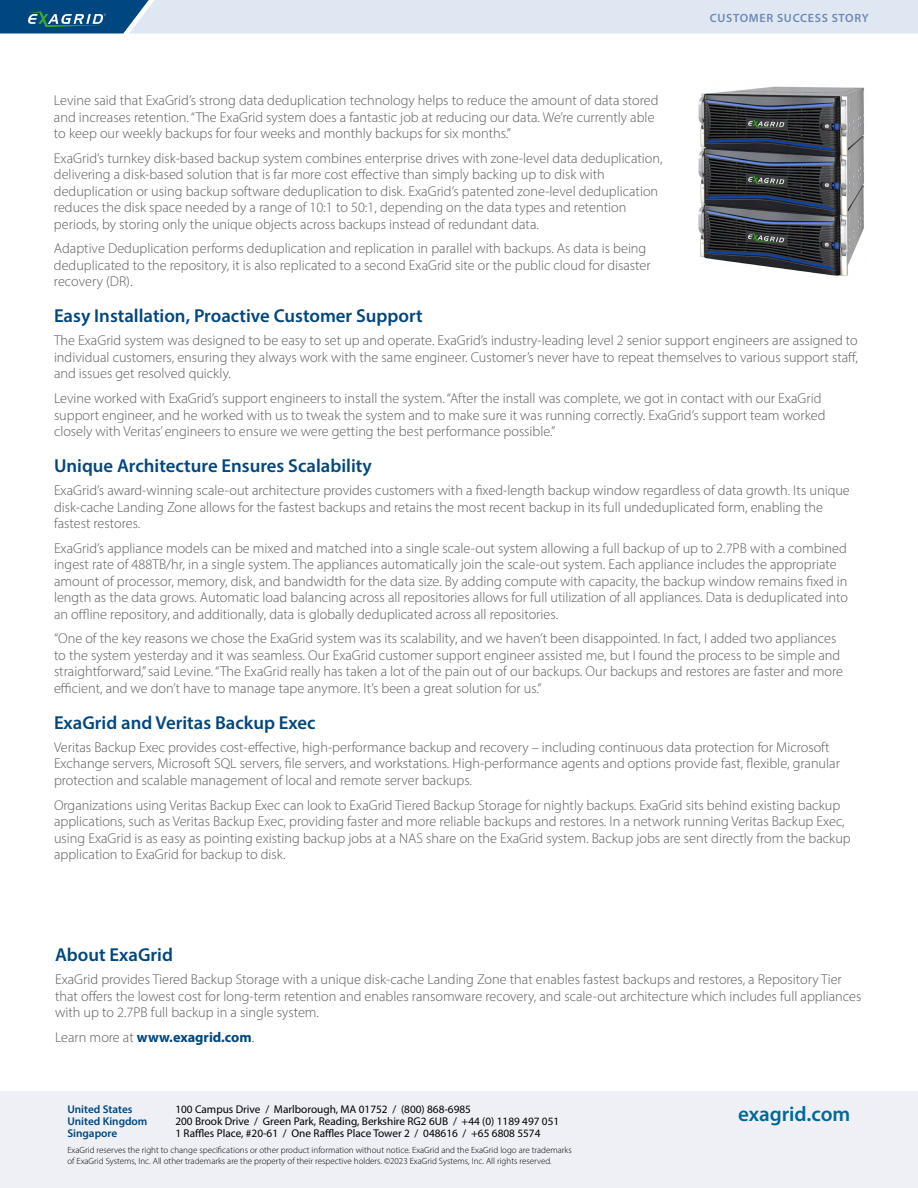
<style>
.page{position:relative;width:918px;height:1188px;background:#fff}
.page>*{position:absolute;margin:0;border:0;box-sizing:border-box;transform-origin:0 0}
.t1{font:600 21px "Myriad Pro";color:#006898}
.t2{font:600 18.75px "Myriad Pro";color:#00467f}
.t3{font:300 14.25px/16.5px "Myriad Pro";color:#58595b}
.t4{font:700 14.25px "Myriad Pro";color:#00467f}
.t5{font:600 12px "Myriad Pro";letter-spacing:.06em;color:#6c89b4}
.t6{font:11.25px "Myriad Pro";color:#000}
.t7{font:600 11.25px "Myriad Pro";color:#00467f}
.t8{font:300 9px/10.5px "Myriad Pro";color:#000}
.s1{font-weight:300;color:#58595b}
.s2{font-weight:300}
</style>
<div class="page">
<div style="left:0;top:1092px;width:918px;height:96px;background:#eef0f5"></div>
<svg style="left:0;top:0;width:918px;height:33px;background:#c0d2e1"></svg>
<img style="left:698px;top:86px;width:166px;height:190px">
<p class="t5" style="left:710px;top:10px;width:161px">CUSTOMER SUCCESS STORY</p>
<p class="t3" style="left:54px;top:92px;width:606px">Levine said that ExaGrid’s strong data deduplication technology helps to reduce the amount of data stored and increases retention. “The ExaGrid system does a fantastic job at reducing our data. We’re currently able to keep our weekly backups for four weeks and monthly backups for six months.”</p>
<p class="t3" style="left:54px;top:150px;width:610px">ExaGrid’s turnkey disk-based backup system combines enterprise drives with zone-level data deduplication, delivering a disk-based solution that is far more cost effective than simply backing up to disk with deduplication or using backup software deduplication to disk. ExaGrid’s patented zone-level deduplication reduces the disk space needed by a range of 10:1 to 50:1, depending on the data types and retention periods, by storing only the unique objects across backups instead of redundant data.</p>
<p class="t3" style="left:54px;top:240px;width:598px">Adaptive Deduplication performs deduplication and replication in parallel with backups. As data is being deduplicated to the repository, it is also replicated to a second ExaGrid site or the public cloud for disaster recovery (DR).</p>
<h2 class="t2" style="left:54px;top:304px;width:370px">Easy Installation, Proactive Customer Support</h2>
<p class="t3" style="left:54px;top:332px;width:806px;text-align:justify">The ExaGrid system was designed to be easy to set up and operate. ExaGrid’s industry-leading level 2 senior support engineers are assigned to individual customers, ensuring they always work with the same engineer. Customer’s never have to repeat themselves to various support staff, and issues get resolved quickly.</p>
<p class="t3" style="left:54px;top:390px;width:773px">Levine worked with ExaGrid’s support engineers to install the system. “After the install was complete, we got in contact with our ExaGrid support engineer, and he worked with us to tweak the system and to make sure it was running correctly. ExaGrid’s support team worked closely with Veritas’ engineers to ensure we were getting the best performance possible.”</p>
<h2 class="t2" style="left:54px;top:454px;width:319px">Unique Architecture Ensures Scalability</h2>
<p class="t3" style="left:54px;top:482px;width:797px">ExaGrid’s award-winning scale-out architecture provides customers with a fixed-length backup window regardless of data growth. Its unique disk-cache Landing Zone allows for the fastest backups and retains the most recent backup in its full undeduplicated form, enabling the fastest restores.</p>
<p class="t3" style="left:54px;top:540px;width:796px">ExaGrid’s appliance models can be mixed and matched into a single scale-out system allowing a full backup of up to 2.7PB with a combined ingest rate of 488TB/hr, in a single system. The appliances automatically join the scale-out system. Each appliance includes the appropriate amount of processor, memory, disk, and bandwidth for the data size. By adding compute with capacity, the backup window remains fixed in length as the data grows. Automatic load balancing across all repositories allows for full utilization of all appliances. Data is deduplicated into an offline repository, and additionally, data is globally deduplicated across all repositories.</p>
<p class="t3" style="left:54px;top:630px;width:791px">“One of the key reasons we chose the ExaGrid system was its scalability, and we haven’t been disappointed. In fact, I added two appliances to the system yesterday and it was seamless. Our ExaGrid customer support engineer assisted me, but I found the process to be simple and straightforward,” said Levine. “The ExaGrid really has taken a lot of the pain out of our backups. Our backups and restores are faster and more efficient, and we don’t have to manage tape anymore. It’s been a great solution for us.”</p>
<h2 class="t2" style="left:54px;top:711px;width:263px">ExaGrid and Veritas Backup Exec</h2>
<p class="t3" style="left:54px;top:739px;width:787px">Veritas Backup Exec provides cost-effective, high-performance backup and recovery – including continuous data protection for Microsoft<br>Exchange servers, Microsoft SQL servers, file servers, and workstations. High-performance agents and options provide fast, flexible, granular protection and scalable management of local and remote server backups.</p>
<p class="t3" style="left:54px;top:796px;width:798px">Organizations using Veritas Backup Exec can look to ExaGrid Tiered Backup Storage for nightly backups. ExaGrid sits behind existing backup applications, such as Veritas Backup Exec, providing faster and more reliable backups and restores. In a network running Veritas Backup Exec, using ExaGrid is as easy as pointing existing backup jobs at a NAS share on the ExaGrid system. Backup jobs are sent directly from the backup application to ExaGrid for backup to disk.</p>
<h2 class="t2" style="left:55px;top:943px;width:119px">About ExaGrid</h2>
<p class="t3" style="left:55px;top:971px;width:808px">ExaGrid provides Tiered Backup Storage with a unique disk-cache Landing Zone that enables fastest backups and restores, a Repository Tier that offers the lowest cost for long-term retention and enables ransomware recovery, and scale-out architecture which includes full appliances with up to 2.7PB full backup in a single system.</p>
<p class="t4" style="left:55px;top:1028px;width:201px"><span class="s1">Learn more at</span> www.exagrid.com<span class="s2">.</span></p>
<p class="t7" style="left:67px;top:1102px;width:67px">United States</p>
<p class="t6" style="left:175px;top:1103px;width:297px">100 Campus Drive / Marlborough, MA 01752 / (800) 868-6985</p>
<p class="t7" style="left:67px;top:1114px;width:82px">United Kingdom</p>
<p class="t6" style="left:175px;top:1115px;width:385px">200 Brook Drive / Green Park, Reading, Berkshire RG2 6UB / +44 (0) 1189 497 051</p>
<p class="t7" style="left:67px;top:1126px;width:51px">Singapore</p>
<p class="t6" style="left:175px;top:1127px;width:367px">1 Raffles Place, #20-61 / One Raffles Place Tower 2 / 048616 / +65 6808 5574</p>
<p class="t8" style="left:67px;top:1145px;width:506px">ExaGrid reserves the right to change specifications or other product information without notice. ExaGrid and the ExaGrid logo are trademarks of ExaGrid Systems, Inc. All other trademarks are the property of their respective holders. ©2023 ExaGrid Systems, Inc. All rights reserved.</p>
<h1 class="t1" style="left:738px;top:1100px;width:114px">exagrid.com</h1>
</div>
